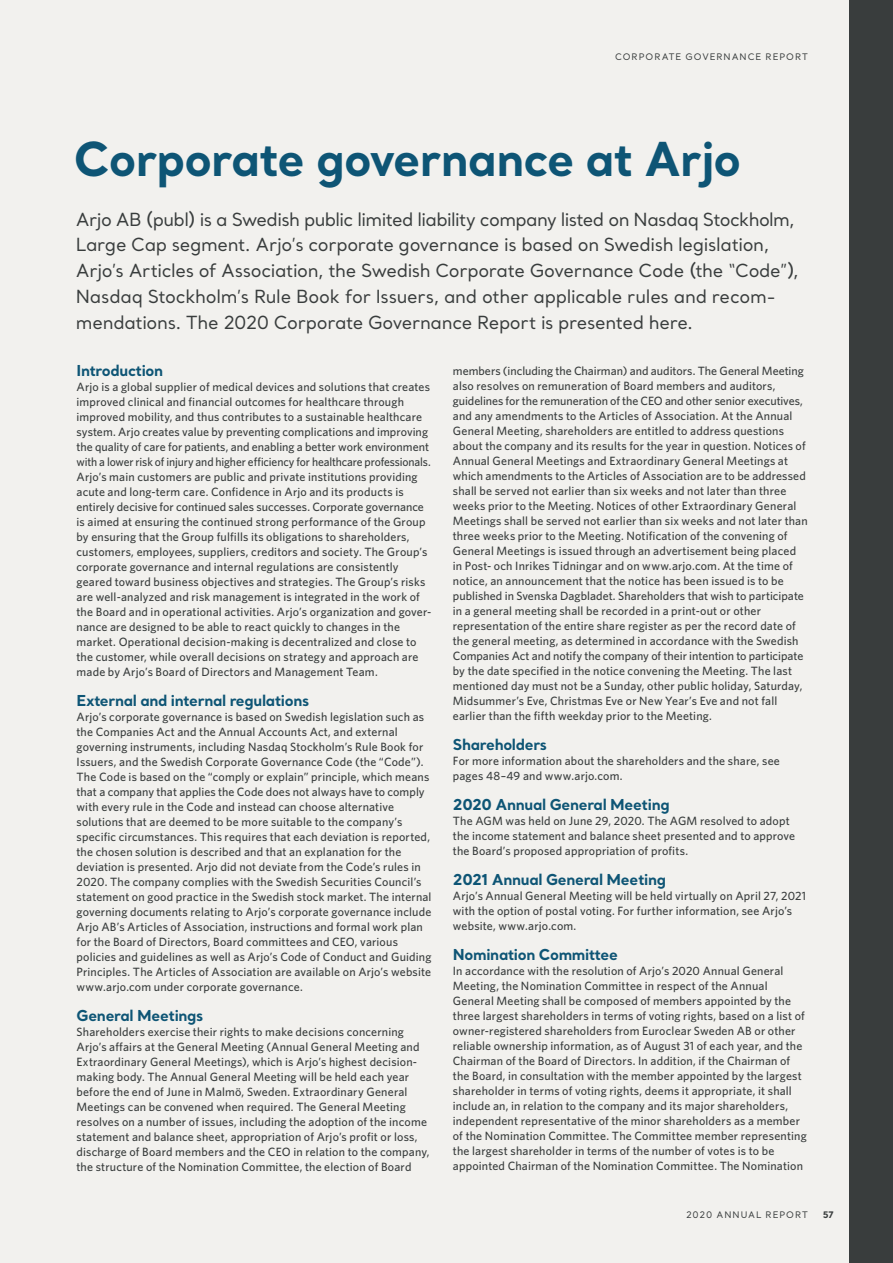
<style>
.page{position:relative;width:893px;height:1263px;background:#f2f1ee}
.page>*{position:absolute;margin:0;border:0;box-sizing:border-box;transform-origin:0 0}
.H2_Heading_Santral_B{font:700 46.5px "Santral";letter-spacing:-.02em;color:#0e5575}
.P2_Preamble_Santral{font:18px/25.8px "Santral";letter-spacing:-.02em;color:#393d3d}
.Mellis1{font:700 15px "Santral";letter-spacing:-.02em;color:#0e5575}
.Brödtext{font:500 12px/15px "Whitney";letter-spacing:.015em;color:#393d3d}
.Header_footer{font:9px "Santral";letter-spacing:.105em;color:#393d3d}
.Page{font:700 9px "Santral";color:#393d3d}
</style>
<div class="page">
<div style="left:850px;top:0;width:43px;height:1263px;background:#393d3d"></div>
<p class="Header_footer" style="left:615px;top:51px;width:194px">CORPORATE GOVERNANCE REPORT</p>
<p class="H2_Heading_Santral_B" style="left:74px;top:127px;width:669px">Corporate governance at Arjo</p>
<p class="P2_Preamble_Santral" style="left:76px;top:206px;width:724px">Arjo AB (publ) is a Swedish public limited liability company listed on Nasdaq Stockholm, Large Cap segment. Arjo’s corporate governance is based on Swedish legislation, Arjo’s Articles of Association, the Swedish Corporate Governance Code (the “Code”), Nasdaq Stockholm’s Rule Book for Issuers, and other applicable rules and recom&shy;mendations. The 2020 Corporate Governance Report is presented here.</p>
<p class="Mellis1" style="left:77px;top:360px;width:88px">Introduction</p>
<p class="Brödtext" style="left:77px;top:379px;width:356px">Arjo is a global supplier of medical devices and solutions that creates improved clinical and financial outcomes for healthcare through improved mobility, and thus contributes to a sustainable healthcare system. Arjo creates value by preventing complications and improving the quality of care for patients, and enabling a better work environment with a lower risk of injury and higher efficiency for healthcare professionals.<br>Arjo’s main customers are public and private institutions providing acute and long-term care. Confidence in Arjo and its products is entirely decisive for continued sales successes. Corporate governance is aimed at ensuring the continued strong performance of the Group by ensuring that the Group fulfills its obligations to shareholders, customers, employees, suppliers, creditors and society. The Group’s corporate governance and internal regulations are consistently geared toward business objectives and strategies. The Group’s risks are well-analyzed and risk management is integrated in the work of the Board and in operational activities. Arjo’s organization and gover&shy;nance are designed to be able to react quickly to changes in the market. Operational decision-making is decentralized and close to the customer, while overall decisions on strategy and approach are made by Arjo’s Board of Directors and Management Team.</p>
<p class="Mellis1" style="left:77px;top:690px;width:234px">External and internal regulations</p>
<p class="Brödtext" style="left:77px;top:709px;width:356px">Arjo’s corporate governance is based on Swedish legislation such as the Companies Act and the Annual Accounts Act, and external governing instruments, including Nasdaq Stockholm’s Rule Book for Issuers, and the Swedish Corporate Governance Code (the “Code”).<br>The Code is based on the “comply or explain” principle, which means that a company that applies the Code does not always have to comply with every rule in the Code and instead can choose alternative solutions that are deemed to be more suitable to the company’s specific circumstances. This requires that each deviation is reported, the chosen solution is described and that an explanation for the deviation is presented. Arjo did not deviate from the Code’s rules in 2020. The company complies with the Swedish Securities Council’s statement on good practice in the Swedish stock market. The internal governing documents relating to Arjo’s corporate governance include Arjo AB’s Articles of Association, instructions and formal work plan for the Board of Directors, Board committees and CEO, various policies and guidelines as well as Arjo’s Code of Conduct and Guiding Principles. The Articles of Association are available on Arjo’s website www.arjo.com under corporate governance.</p>
<p class="Mellis1" style="left:77px;top:1005px;width:128px">General Meetings</p>
<p class="Brödtext" style="left:77px;top:1024px;width:355px">Shareholders exercise their rights to make decisions concerning Arjo’s affairs at the General Meeting (Annual General Meeting and Extraordinary General Meetings), which is Arjo’s highest decision&shy;making body. The Annual General Meeting will be held each year before the end of June in Malmö, Sweden. Extraordinary General Meetings can be convened when required. The General Meeting resolves on a number of issues, including the adoption of the income statement and balance sheet, appropriation of Arjo’s profit or loss, discharge of Board members and the CEO in relation to the company, the structure of the Nomination Committee, the election of Board</p>
<p class="Brödtext" style="left:453px;top:363px;width:356px">members (including the Chairman) and auditors. The General Meeting also resolves on remuneration of Board members and auditors, guidelines for the remuneration of the CEO and other senior executives, and any amendments to the Articles of Association. At the Annual General Meeting, shareholders are entitled to address questions about the company and its results for the year in question. Notices of Annual General Meetings and Extraordinary General Meetings at which amendments to the Articles of Association are to be addressed shall be served not earlier than six weeks and not later than three weeks prior to the Meeting. Notices of other Extraordinary General Meetings shall be served not earlier than six weeks and not later than three weeks prior to the Meeting. Notification of the convening of General Meetings is issued through an advertisement being placed in Post- och Inrikes Tidningar and on www.arjo.com. At the time of notice, an announcement that the notice has been issued is to be published in Svenska Dagbladet. Shareholders that wish to participate in a general meeting shall be recorded in a print-out or other representation of the entire share register as per the record date of the general meeting, as determined in accordance with the Swedish Companies Act and notify the company of their intention to participate by the date specified in the notice convening the Meeting. The last mentioned day must not be a Sunday, other public holiday, Saturday, Midsummer’s Eve, Christmas Eve or New Year’s Eve and not fall earlier than the fifth weekday prior to the Meeting.</p>
<p class="Mellis1" style="left:453px;top:734px;width:96px">Shareholders</p>
<p class="Brödtext" style="left:453px;top:753px;width:328px">For more information about the shareholders and the share, see pages 48–49 and www.arjo.com.</p>
<p class="Mellis1" style="left:453px;top:794px;width:218px">2020 Annual General Meeting</p>
<p class="Brödtext" style="left:453px;top:813px;width:344px">The AGM was held on June 29, 2020. The AGM resolved to adopt the income statement and balance sheet presented and to approve the Board’s proposed appropriation of profits.</p>
<p class="Mellis1" style="left:453px;top:869px;width:215px">2021 Annual General Meeting</p>
<p class="Brödtext" style="left:453px;top:888px;width:355px">Arjo’s Annual General Meeting will be held virtually on April 27, 2021 with the option of postal voting. For further information, see Arjo’s website, www.arjo.com.</p>
<p class="Mellis1" style="left:453px;top:944px;width:167px">Nomination Committee</p>
<p class="Brödtext" style="left:453px;top:963px;width:355px">In accordance with the resolution of Arjo’s 2020 Annual General Meeting, the Nomination Committee in respect of the Annual General Meeting shall be composed of members appointed by the three largest shareholders in terms of voting rights, based on a list of owner-registered shareholders from Euroclear Sweden AB or other reliable ownership information, as of August 31 of each year, and the Chairman of the Board of Directors. In addition, if the Chairman of the Board, in consultation with the member appointed by the largest shareholder in terms of voting rights, deems it appropriate, it shall include an, in relation to the company and its major shareholders, independent representative of the minor shareholders as a member of the Nomination Committee. The Committee member representing the largest shareholder in terms of the number of votes is to be appointed Chairman of the Nomination Committee. The Nomination</p>
<p class="Header_footer" style="left:686px;top:1208px;width:123px">2020 ANNUAL REPORT</p>
<p class="Page" style="left:823px;top:1208px;width:13px">57</p>
</div>
